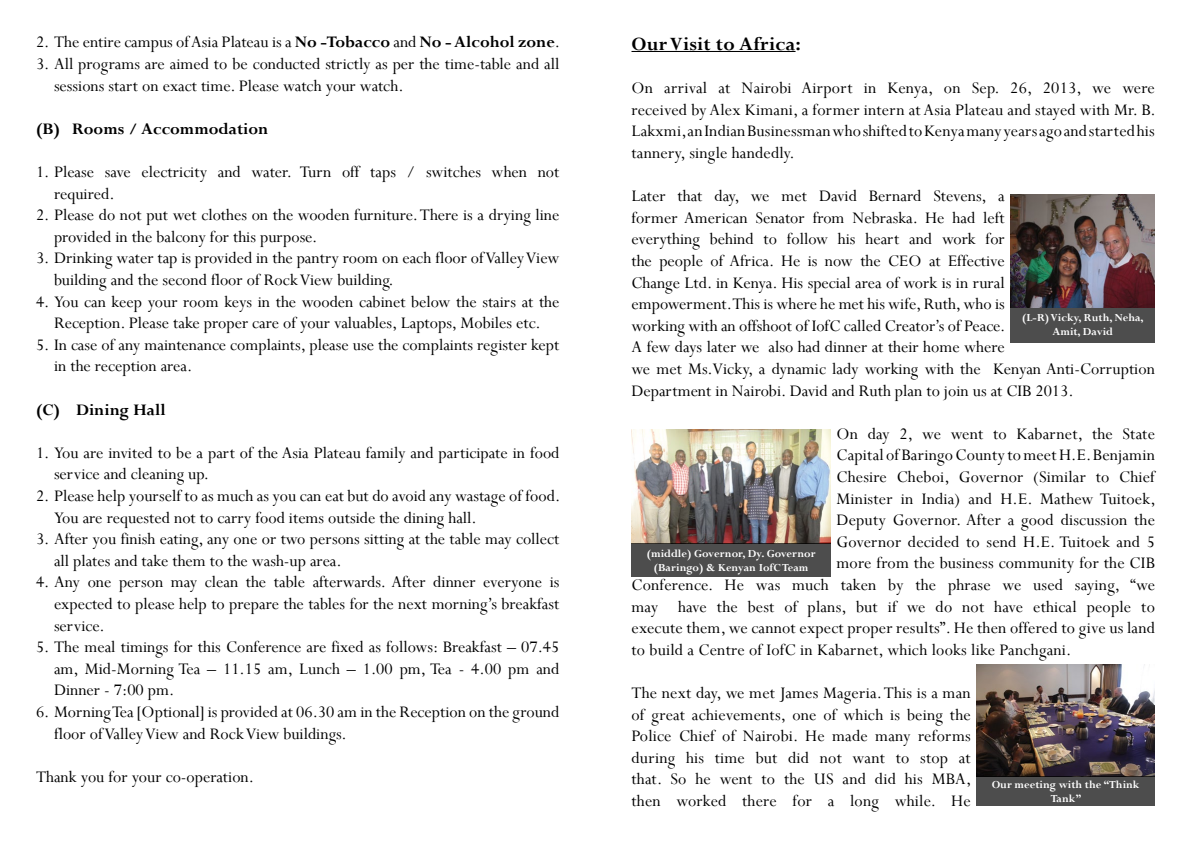
<style>
.page{position:relative;width:1191px;height:842px;background:#fff}
.page>*{position:absolute;margin:0;border:0;box-sizing:border-box;transform-origin:0 0}
.t1{font:700 21px "Perpetua";letter-spacing:.01em;color:#000}
.t2{font:18px/21.6px "Perpetua";color:#000}
.t3{font:700 18px "Perpetua";color:#000}
.t4{font:700 12px/14.4px "Perpetua";color:#fff;text-align:center}
.s1{font-weight:700}
</style>
<div class="page">
<div style="left:1010px;top:307px;width:145px;height:35px;background:#4d4d4d"></div>
<hr style="left:631px;top:51px;width:164px;height:1px;background:#000">
<img style="left:631px;top:429px;width:200px;height:114px">
<img style="left:1010px;top:194px;width:145px;height:113px">
<img style="left:976px;top:664px;width:179px;height:113px">
<div style="left:631px;top:543px;width:200px;height:34px;background:#4d4d4d"></div>
<div style="left:976px;top:777px;width:179px;height:29px;background:#4d4d4d"></div>
<p class="t2" style="left:36px;top:31px;width:525px">2. The entire campus of Asia Plateau is a <span class="s1">No -Tobacco</span> and <span class="s1">No - Alcohol zone</span>.</p>
<p class="t2" style="left:54px;top:53px;width:507px;text-indent:-18px">3. All programs are aimed to be conducted strictly as per the time-table and all sessions start on exact time. Please watch your watch.</p>
<p class="t3" style="left:36px;top:117px;width:234px">(B) Rooms / Accommodation</p>
<p class="t2" style="left:54px;top:161px;width:507px;text-indent:-18px">1. Please save electricity and water. Turn off taps / switches when not required.</p>
<p class="t2" style="left:54px;top:204px;width:507px;text-indent:-18px">2. Please do not put wet clothes on the wooden furniture. There is a drying line provided in the balcony for this purpose.</p>
<p class="t2" style="left:54px;top:247px;width:507px;text-indent:-18px">3. Drinking water tap is provided in the pantry room on each floor of Valley View building and the second floor of Rock View building.</p>
<p class="t2" style="left:36px;top:290px;width:525px;text-align:center">4. You can keep your room keys in the wooden cabinet below the stairs at the<br>Reception. Please take proper care of your valuables, Laptops, Mobiles etc.</p>
<p class="t2" style="left:54px;top:333px;width:507px;text-indent:-18px">5. In case of any maintenance complaints, please use the complaints register kept in the reception area.</p>
<p class="t3" style="left:36px;top:398px;width:131px">(C) Dining Hall</p>
<p class="t2" style="left:54px;top:441px;width:507px;text-indent:-18px">1. You are invited to be a part of the Asia Plateau family and participate in food service and cleaning up.</p>
<p class="t2" style="left:54px;top:485px;width:508px;text-indent:-18px">2. Please help yourself to as much as you can eat but do avoid any wastage of food.<br>You are requested not to carry food items outside the dining hall.</p>
<p class="t2" style="left:54px;top:528px;width:507px;text-indent:-18px">3. After you finish eating, any one or two persons sitting at the table may collect all plates and take them to the wash-up area.</p>
<p class="t2" style="left:54px;top:571px;width:507px;text-align:justify;text-indent:-18px">4. Any one person may clean the table afterwards. After dinner everyone is expected to please help to prepare the tables for the next morning’s breakfast service.</p>
<p class="t2" style="left:54px;top:636px;width:507px;text-align:justify;text-indent:-18px">5. The meal timings for this Conference are fixed as follows: Breakfast – 07.45 am, Mid-Morning Tea – 11.15 am, Lunch – 1.00 pm, Tea - 4.00 pm and Dinner - 7:00 pm.</p>
<p class="t2" style="left:54px;top:701px;width:507px;text-indent:-18px">6. Morning Tea [Optional] is provided at 06.30 am in the Reception on the ground floor of Valley View and Rock View buildings.</p>
<p class="t2" style="left:36px;top:765px;width:219px">Thank you for your co-operation.</p>
<p class="t1" style="left:631px;top:31px;width:171px">Our Visit to Africa:</p>
<p class="t2" style="left:631px;top:77px;width:525px;text-align:justify">On arrival at Nairobi Airport in Kenya, on Sep. 26, 2013, we were received by Alex Kimani, a former intern at Asia Plateau and stayed with Mr. B.<br>Lakxmi, an Indian Businessman who shifted to Kenya many years ago and started his tannery, single handedly.</p>
<p class="t2" style="left:631px;top:185px;width:525px">Later that day, we met David Bernard Stevens, a<br>former American Senator from Nebraska. He had left<br>everything behind to follow his heart and work for<br>the people of Africa. He is now the CEO at Effective<br>Change Ltd. in Kenya. His special area of work is in rural<br>empowerment. This is where he met his wife, Ruth, who is<br>working with an offshoot of IofC called Creator’s of Peace.<br>A few days later we also had dinner at their home where<br>we met Ms.Vicky, a dynamic lady working with the Kenyan Anti-Corruption Department in Nairobi. David and Ruth plan to join us at CIB 2013.</p>
<p class="t2" style="left:836px;top:422px;width:320px">On day 2, we went to Kabarnet, the State</p>
<p class="t2" style="left:836px;top:444px;width:320px">Capital of Baringo County to meet H.E. Benjamin</p>
<p class="t2" style="left:836px;top:466px;width:320px">Chesire Cheboi, Governor (Similar to Chief</p>
<p class="t2" style="left:836px;top:487px;width:321px">Minister in India) and H.E. Mathew Tuitoek,</p>
<p class="t2" style="left:836px;top:509px;width:320px">Deputy Governor. After a good discussion the</p>
<p class="t2" style="left:836px;top:530px;width:320px">Governor decided to send H.E. Tuitoek and 5</p>
<p class="t2" style="left:836px;top:552px;width:320px">more from the business community for the CIB</p>
<p class="t2" style="left:631px;top:574px;width:525px">Conference. He was much taken by the phrase we used saying, “we</p>
<p class="t2" style="left:631px;top:595px;width:525px">may have the best of plans, but if we do not have ethical people to</p>
<p class="t2" style="left:631px;top:617px;width:525px">execute them, we cannot expect proper results”. He then offered to give us land</p>
<p class="t2" style="left:631px;top:638px;width:441px">to build a Centre of IofC in Kabarnet, which looks like Panchgani.</p>
<p class="t2" style="left:631px;top:682px;width:341px;text-align:justify">The next day, we met James Mageria. This is a man of great achievements, one of which is being the Police Chief of Nairobi. He made many reforms during his time but did not want to stop at that. So he went to the US and did his MBA, then worked there for a long while. He</p>
<p class="t4" style="left:1022px;top:310px;width:123px">(L-R) Vicky, Ruth, Neha,<br>Amit, David</p>
<p class="t4" style="left:647px;top:546px;width:170px">(middle) Governor, Dy. Governor (Baringo) &amp; Kenyan IofC Team</p>
<p class="t4" style="left:991px;top:777px;width:150px">Our meeting with the “Think<br>Tank”</p>
</div>
